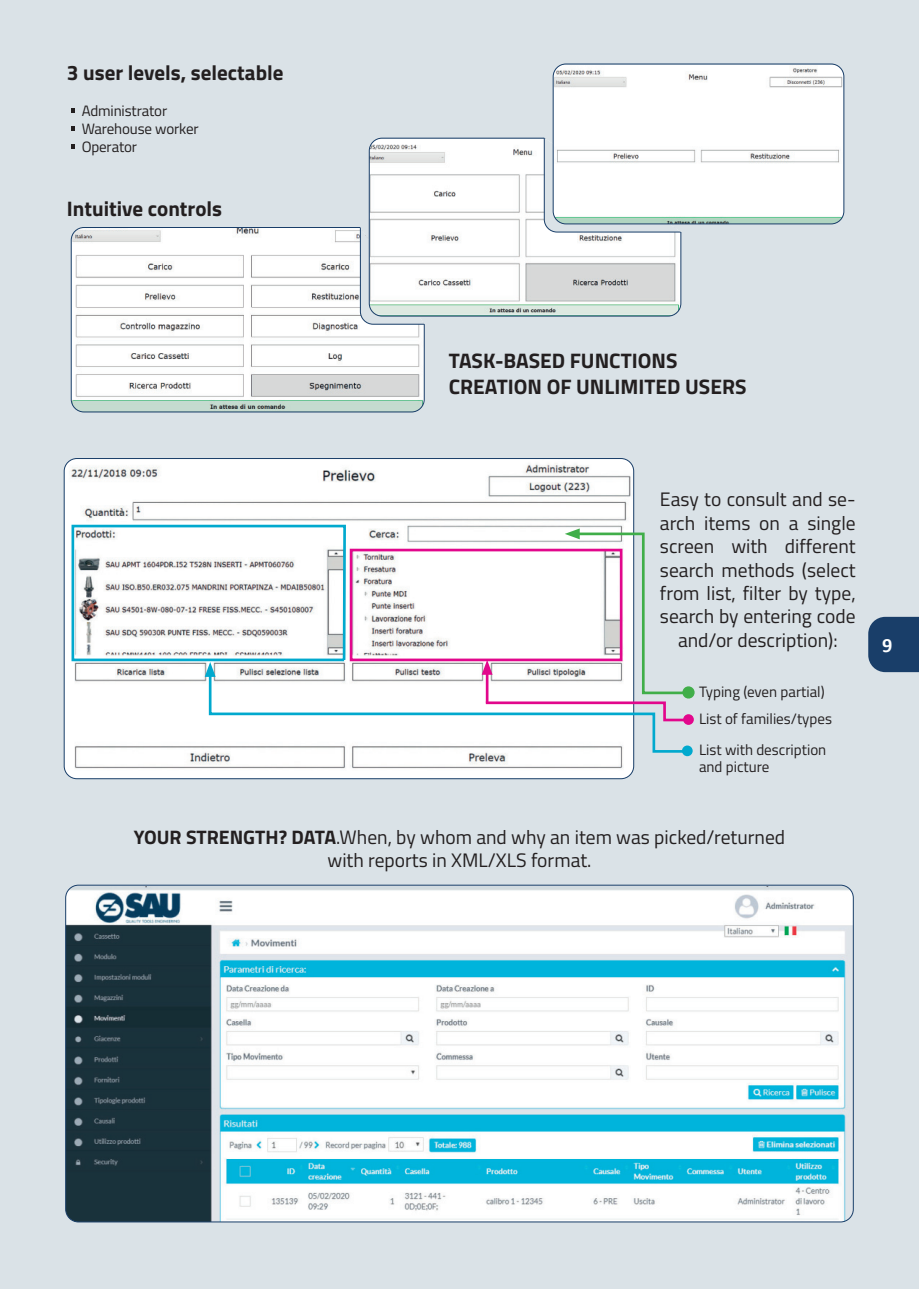
<style>
.page{position:relative;width:919px;height:1289px;background:#fff}
.page>*{position:absolute;margin:0;border:0;box-sizing:border-box;transform-origin:0 0}
.t1{font:700 21px/25.2px "Titillium Web";color:#231f20}
.t2{font:700 20.25px "Calibri";color:#fff}
.t3{font:19.5px/23.4px "Titillium Web";color:#231f20;text-align:center}
.t4{font:15px/18px "Titillium Web";color:#231f20}
.s1{font-weight:700}
</style>
<div class="page">
<div style="left:0;top:0;width:918px;height:1288px;background:#dae2e7"></div>
<img style="left:71px;top:227px;width:353px;height:185px;border-radius:13px">
<div style="left:71px;top:227px;width:353px;height:185px;border:1px solid #193e69;border-radius:13px"></div>
<svg style="left:71px;top:108px;width:4px;height:5px"></svg>
<svg style="left:71px;top:126px;width:4px;height:5px"></svg>
<svg style="left:71px;top:144px;width:4px;height:5px"></svg>
<img style="left:64px;top:459px;width:569px;height:319px;border-radius:13px">
<div style="left:682px;top:686px;width:12px;height:12px;border:2px solid #40ae49;border-radius:50%"></div>
<div style="left:683px;top:714px;width:10px;height:11px;background:#e2078c;border-radius:50%"></div>
<div style="left:682px;top:745px;width:10px;height:11px;background:#01a9ce;border-radius:50%"></div>
<svg style="left:70px;top:523px;width:621px;height:231px;background:#e9ebee"></svg>
<img style="left:66px;top:886px;width:787px;height:335px;border-radius:13px">
<svg style="left:359px;top:227px;width:66px;height:98px"></svg>
<svg style="left:360px;top:146px;width:312px;height:178px"></svg>
<img style="left:369px;top:139px;width:311px;height:177px;border-radius:13px">
<div style="left:369px;top:138px;width:312px;height:178px;border:1px solid #193e69;border-radius:13px"></div>
<svg style="left:543px;top:137px;width:291px;height:96px"></svg>
<img style="left:553px;top:65px;width:290px;height:159px;border-radius:13px">
<div style="left:552px;top:64px;width:292px;height:160px;border:1px solid #193e69;border-radius:13px"></div>
<div style="left:868px;top:617px;width:50px;height:55px;background:#193e69"></div>
<p class="t1" style="left:67px;top:59px;width:218px">3 user levels, selectable</p>
<p class="t4" style="left:82px;top:101px;width:118px">Administrator<br>Warehouse worker<br>Operator</p>
<p class="t1" style="left:67px;top:196px;width:157px">Intuitive controls</p>
<p class="t1" style="left:449px;top:348px;width:299px">TASK-BASED FUNCTIONS<br>CREATION OF UNLIMITED USERS</p>
<p class="t3" style="left:660px;top:487px;width:197px">Easy to consult and se&shy;arch items on a single screen with different search methods (select from list, filter by type, search by entering code and/or description):</p>
<p class="t4" style="left:699px;top:677px;width:134px;line-height:27px">Typing (even partial)<br>List of families/types</p>
<p class="t4" style="left:699px;top:741px;width:129px;line-height:16.5px">List with description and picture</p>
<p class="t3" style="left:134px;top:825px;width:653px"><span class="s1">YOUR STRENGTH? DATA</span>.When, by whom and why an item was picked/returned with reports in XML/XLS format.</p>
<p class="t2" style="left:882px;top:637px;width:12px">9</p>
</div>
